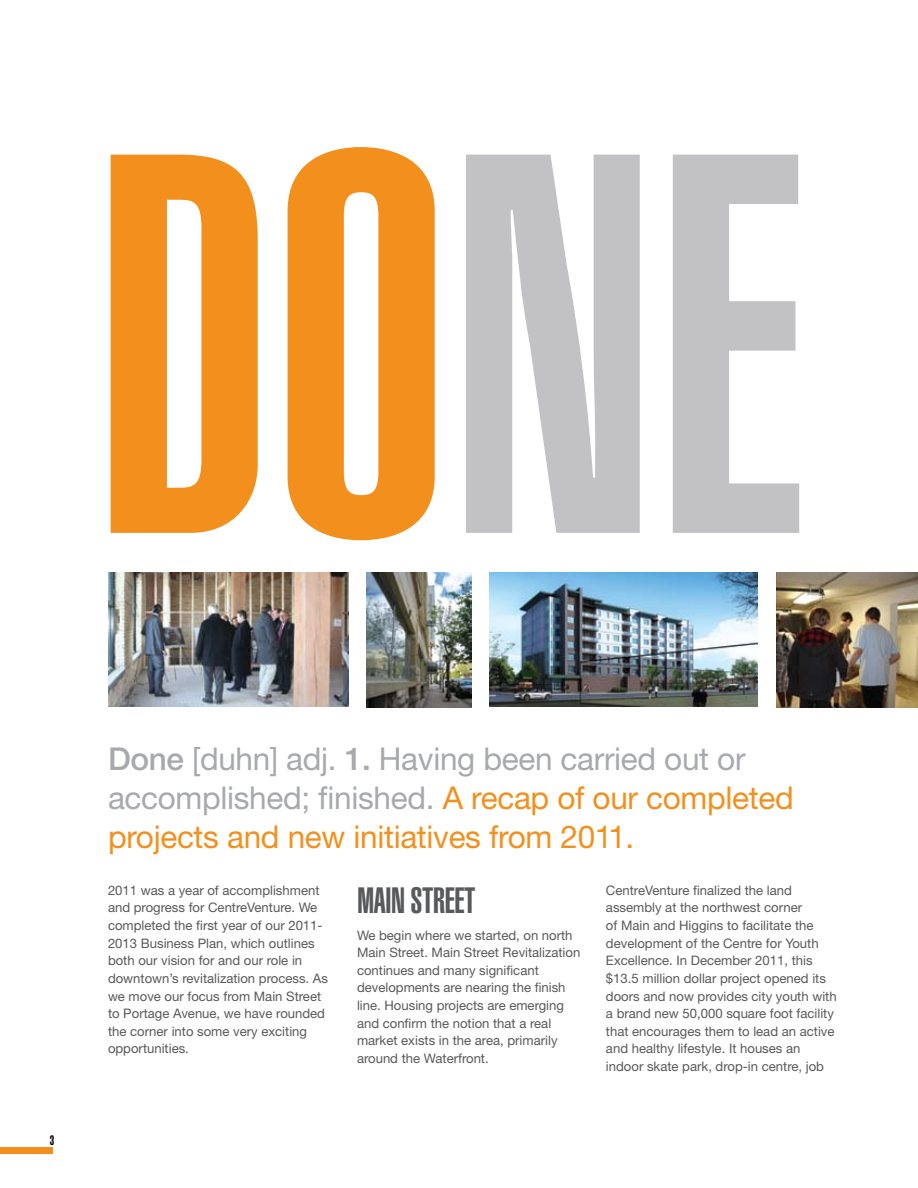
<style>
.page{position:relative;width:918px;height:1188px;background:#fff}
.page>*{position:absolute;margin:0;border:0;box-sizing:border-box;transform-origin:0 0}
.t1{font:900 extra-condensed 531.3px "Helvetica";color:#f3901d}
.t2{font:900 extra-condensed 36px "Helvetica";color:#58595b}
.t3{font:31.5px/39px "Helvetica Neue";letter-spacing:-.01em;color:#a7a9ac}
.t4{font:900 extra-condensed 13.5px "Helvetica";color:#000}
.t5{font:13.2px/17.7px "Helvetica Neue";color:#58595b}
.s1{color:#c2c2c5}
.s2{font-weight:500}
.s3{color:#f3901d}
</style>
<div class="page">
<img style="left:108px;top:572px;width:240px;height:134px">
<img style="left:366px;top:572px;width:105px;height:135px">
<div style="left:0;top:1147px;width:53px;height:6px;background:#f3901d"></div>
<img style="left:489px;top:572px;width:269px;height:135px">
<img style="left:776px;top:572px;width:142px;height:135px">
<h1 class="t1" style="left:96px;top:41px;width:710px">DO<span class="s1">NE</span></h1>
<p class="t4" style="left:50px;top:1133px;width:6px">3</p>
<h3 class="t3" style="left:108px;top:739px;width:687px"><span class="s2">Done</span> [duhn] adj. <span class="s2">1.</span> Having been carried out or accomplished; finished. <span class="s3">A recap of our completed projects and new initiatives from 2011.</span></h3>
<p class="t5" style="left:108px;top:881px;width:221px">2011 was a year of accomplishment and progress for CentreVenture. We completed the first year of our 2011- 2013 Business Plan, which outlines both our vision for and our role in downtown’s revitalization process. As we move our focus from Main Street to Portage Avenue, we have rounded the corner into some very exciting opportunities.</p>
<h2 class="t2" style="left:357px;top:880px;width:99px">MAIN STREET</h2>
<p class="t5" style="left:357px;top:926px;width:225px">We begin where we started, on north Main Street. Main Street Revitalization continues and many significant developments are nearing the finish line. Housing projects are emerging and confirm the notion that a real market exists in the area, primarily around the Waterfront.</p>
<p class="t5" style="left:606px;top:881px;width:232px">CentreVenture finalized the land assembly at the northwest corner<br>of Main and Higgins to facilitate the development of the Centre for Youth Excellence. In December 2011, this $13.5 million dollar project opened its doors and now provides city youth with a brand new 50,000 square foot facility that encourages them to lead an active and healthy lifestyle. It houses an indoor skate park, drop-in centre, job</p>
</div>
